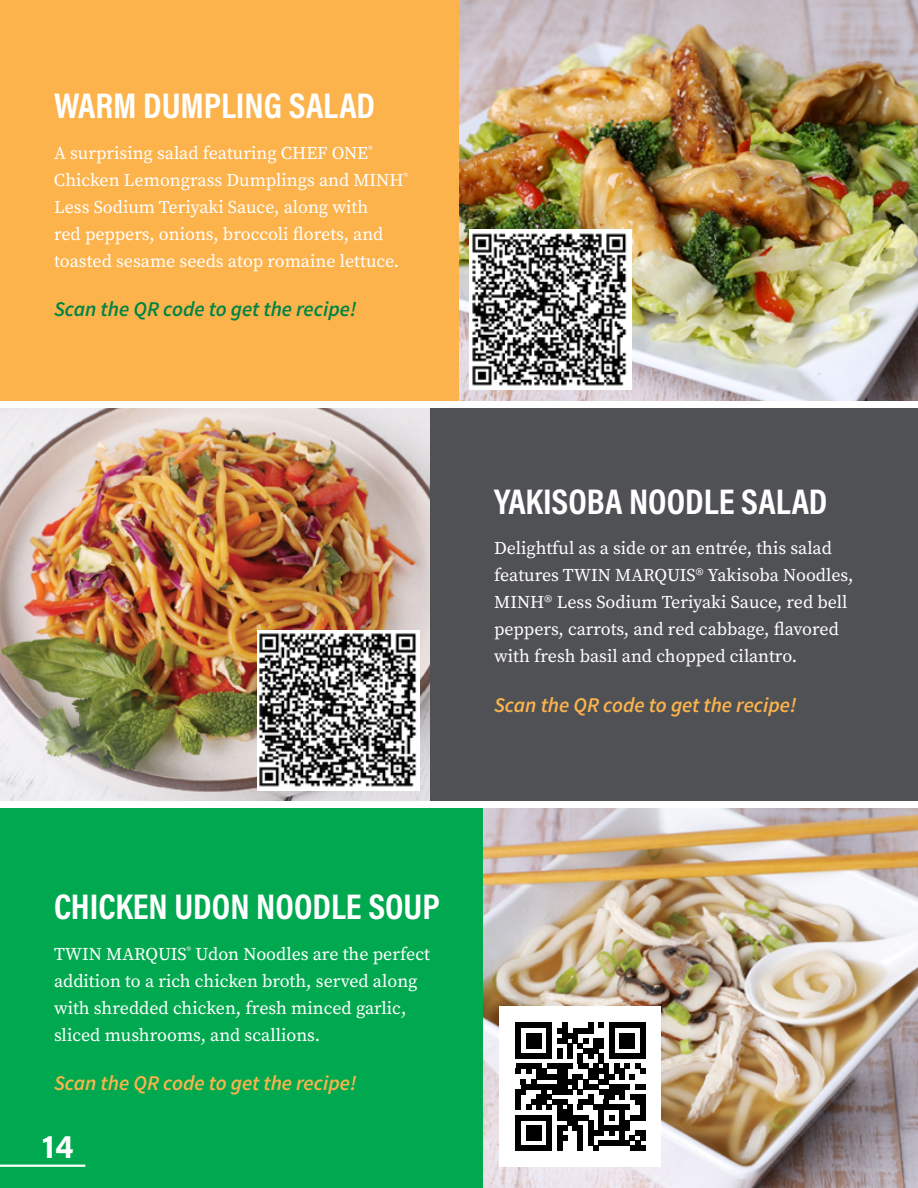
<style>
.page{position:relative;width:918px;height:1188px;background:#fff}
.page>*{position:absolute;margin:0;border:0;box-sizing:border-box;transform-origin:0 0}
.t1{font:700 36px "Acumin Pro Cond";color:#fff}
.t2{font:700 33px "Acumin Pro";color:#fff}
.t3{font:italic 600 21px "Source Sans Pro";color:#fcb34c}
.t4{font:italic 600 21px "Source Sans Pro";color:#008445}
.t5{font:18px/27px "Source Serif Pro";color:#fff}
</style>
<div class="page">
<div style="left:0;top:809px;width:483px;height:379px;background:#00a94f"></div>
<img style="left:459px;top:0;width:459px;height:400px">
<hr style="left:0;top:1165px;width:85px;height:2px;background:#fff">
<div style="left:0;top:0;width:459px;height:400px;background:#fcb34c"></div>
<img style="left:469px;top:230px;width:162px;height:160px">
<img style="left:0;top:408px;width:431px;height:393px">
<div style="left:431px;top:408px;width:487px;height:393px;background:#505154"></div>
<img style="left:258px;top:631px;width:162px;height:160px">
<img style="left:483px;top:809px;width:435px;height:379px">
<div style="left:500px;top:1007px;width:161px;height:160px;background:#fff"></div>
<svg style="left:516px;top:1023px;width:129px;height:128px"></svg>
<div style="left:516px;top:1146px;width:36px;height:5px;background:#000"></div>
<div style="left:526px;top:1125px;width:16px;height:16px;background:#000"></div>
<h1 class="t1" style="left:54px;top:82px;width:323px">WARM DUMPLING SALAD</h1>
<p class="t5" style="left:54px;top:139px;width:356px">A surprising salad featuring CHEF ONE<sup>® </sup>Chicken Lemongrass Dumplings and MINH<sup>® </sup>Less Sodium Teriyaki Sauce, along with<br>red peppers, onions, broccoli florets, and toasted sesame seeds atop romaine lettuce.</p>
<p class="t4" style="left:54px;top:296px;width:304px">Scan the QR code to get the recipe!</p>
<h1 class="t1" style="left:494px;top:478px;width:335px">YAKISOBA NOODLE SALAD</h1>
<p class="t5" style="left:494px;top:535px;width:361px">Delightful as a side or an entrée, this salad features TWIN MARQUIS® Yakisoba Noodles, MINH® Less Sodium Teriyaki Sauce, red bell peppers, carrots, and red cabbage, flavored with fresh basil and chopped cilantro.</p>
<p class="t3" style="left:494px;top:692px;width:304px">Scan the QR code to get the recipe!</p>
<h1 class="t1" style="left:54px;top:883px;width:387px">CHICKEN UDON NOODLE SOUP</h1>
<p class="t5" style="left:54px;top:940px;width:378px">TWIN MARQUIS<sup>®</sup> Udon Noodles are the perfect addition to a rich chicken broth, served along with shredded chicken, fresh minced garlic, sliced mushrooms, and scallions.</p>
<p class="t3" style="left:54px;top:1070px;width:304px">Scan the QR code to get the recipe!</p>
<h2 class="t2" style="left:42px;top:1124px;width:33px">14</h2>
</div>
